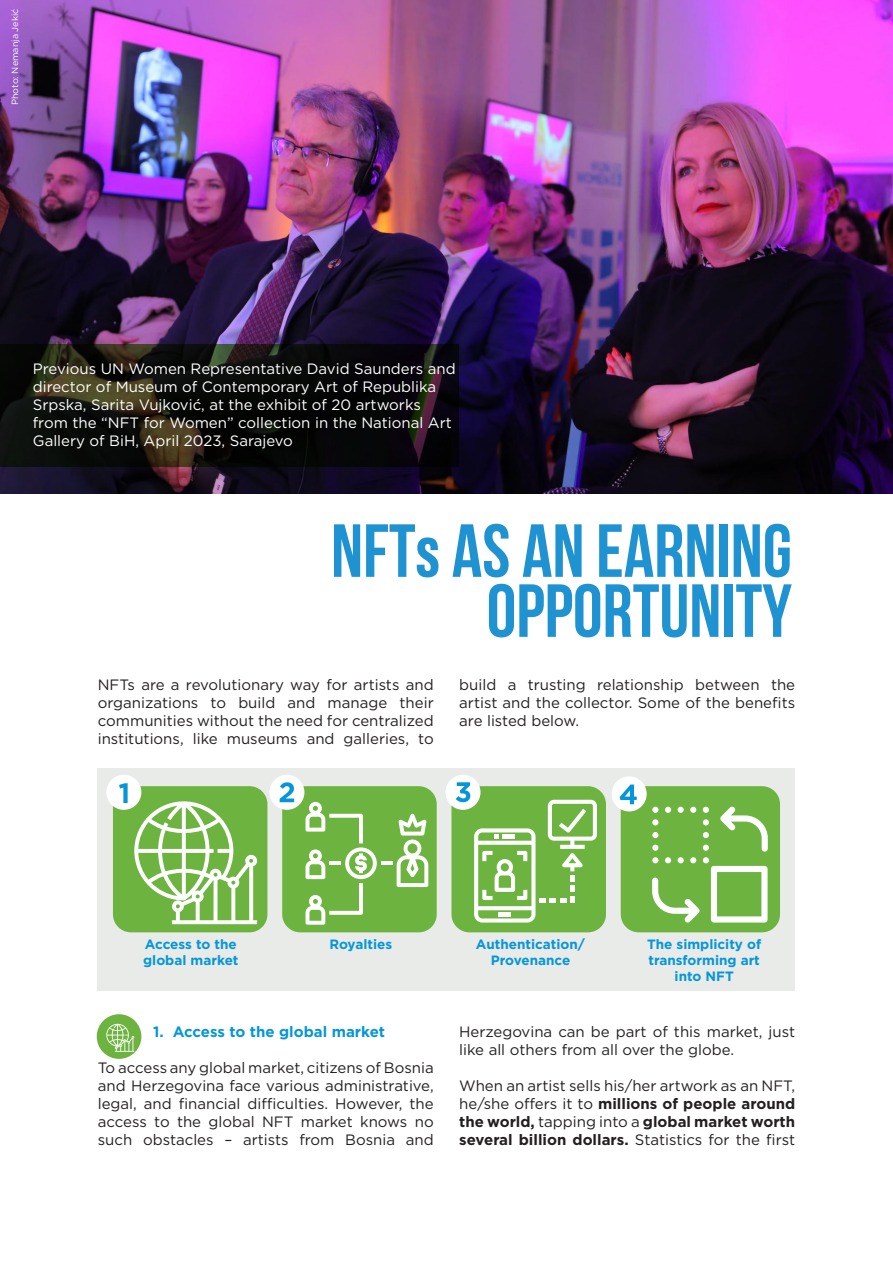
<style>
.page{position:relative;width:893px;height:1263px;background:#fff}
.page>*{position:absolute;margin:0;border:0;box-sizing:border-box;transform-origin:0 0}
.t1{font:700 75px/60px "Bebas Neue";color:#1f92d1;text-align:right}
.t2{font:15px/18px "Gotham";color:#231f20;text-align:justify}
.t3{font:15px/18px "Gotham";color:#fff}
.t4{font:700 15px "Gotham";color:#0696d7}
.t5{font:700 13.5px/16.2px "Gotham";color:#0696d7;text-align:center}
.t6{font:9px "Gotham";color:#fff}
.s1{font-family:"Acumin Variable Concept";font-weight:400}
.s2{font-weight:700}
</style>
<div class="page">
<img style="left:0;top:0;width:893px;height:493px">
<div style="left:98px;top:768px;width:697px;height:222px;background:#e8ebe8"></div>
<div style="left:113px;top:786px;width:154px;height:146px;background:#6cb43f;border-radius:18px"></div>
<div style="left:282px;top:786px;width:155px;height:146px;background:#6cb43f;border-radius:18px"></div>
<div style="left:451px;top:786px;width:155px;height:146px;background:#6cb43f;border-radius:18px"></div>
<div style="left:621px;top:786px;width:159px;height:146px;background:#6cb43f;border-radius:18px"></div>
<svg style="left:134px;top:801px;width:123px;height:123px"></svg>
<svg style="left:305px;top:802px;width:72px;height:123px"></svg>
<hr style="left:329px;top:861px;width:12px;height:4px;background:#fff">
<hr style="left:381px;top:861px;width:12px;height:4px;background:#fff">
<svg style="left:397px;top:813px;width:31px;height:74px"></svg>
<svg style="left:652px;top:807px;width:116px;height:115px"></svg>
<div style="left:106px;top:775px;width:35px;height:35px;background:#fff;border-radius:50%"></div>
<div style="left:269px;top:775px;width:35px;height:35px;background:#fff;border-radius:50%"></div>
<div style="left:445px;top:775px;width:35px;height:35px;background:#fff;border-radius:50%"></div>
<div style="left:612px;top:776px;width:35px;height:35px;background:#fff;border-radius:50%"></div>
<svg style="left:119px;top:783px;width:9px;height:20px"></svg>
<svg style="left:280px;top:782px;width:14px;height:20px"></svg>
<svg style="left:456px;top:782px;width:141px;height:140px"></svg>
<svg style="left:620px;top:784px;width:17px;height:20px"></svg>
<div style="left:97px;top:1014px;width:44px;height:45px;background:#6cb43f;border-radius:50%"></div>
<svg style="left:106px;top:1024px;width:28px;height:28px"></svg>
<svg style="left:0;top:344px;width:459px;height:123px;background:#12100d"></svg>
<p class="t6" style="left:9px;top:105px;width:98px;rotate:-90deg">Photo: Nemanja Jekić</p>
<p class="t3" style="left:33px;top:359px;width:424px">Previous UN Women Representative David Saunders and director of Museum of Contemporary Art of Republika Srpska, Sarita Vujković, at the exhibit of 20 artworks from the “NFT for Women” collection in the National Art Gallery of BiH, April 2023, Sarajevo</p>
<p class="t1" style="left:331px;top:520px;width:462px">NFT<span class="s1">s</span> AS AN EARNING<br>OPPORTUNITY</p>
<p class="t2" style="left:98px;top:675px;width:337px">NFTs are a revolutionary way for artists and organizations to build and manage their communities without the need for centralized institutions, like museums and galleries, to</p>
<p class="t2" style="left:459px;top:675px;width:337px">build a trusting relationship between the artist and the collector. Some of the benefits are listed below.</p>
<p class="t5" style="left:143px;top:936px;width:97px;text-align:left">Access to the global market</p>
<p class="t5" style="left:329px;top:936px;width:64px">Royalties</p>
<p class="t5" style="left:476px;top:936px;width:111px">Authentication/<br>Provenance</p>
<p class="t5" style="left:647px;top:936px;width:116px">The simplicity of transforming art into NFT</p>
<p class="t4" style="left:153px;top:1021px;width:234px">1. Access to the global market</p>
<p class="t2" style="left:98px;top:1058px;width:337px">To access any global market, citizens of Bosnia and Herzegovina face various administrative, legal, and financial difficulties. However, the access to the global NFT market knows no such obstacles – artists from Bosnia and</p>
<p class="t2" style="left:459px;top:1022px;width:337px">Herzegovina can be part of this market, just like all others from all over the globe.</p>
<p class="t2" style="left:459px;top:1076px;width:337px">When an artist sells his/her artwork as an NFT, he/she offers it to <span class="s2">millions of people around the world,</span> tapping into a <span class="s2">global market worth several billion dollars.</span> Statistics for the first</p>
</div>
